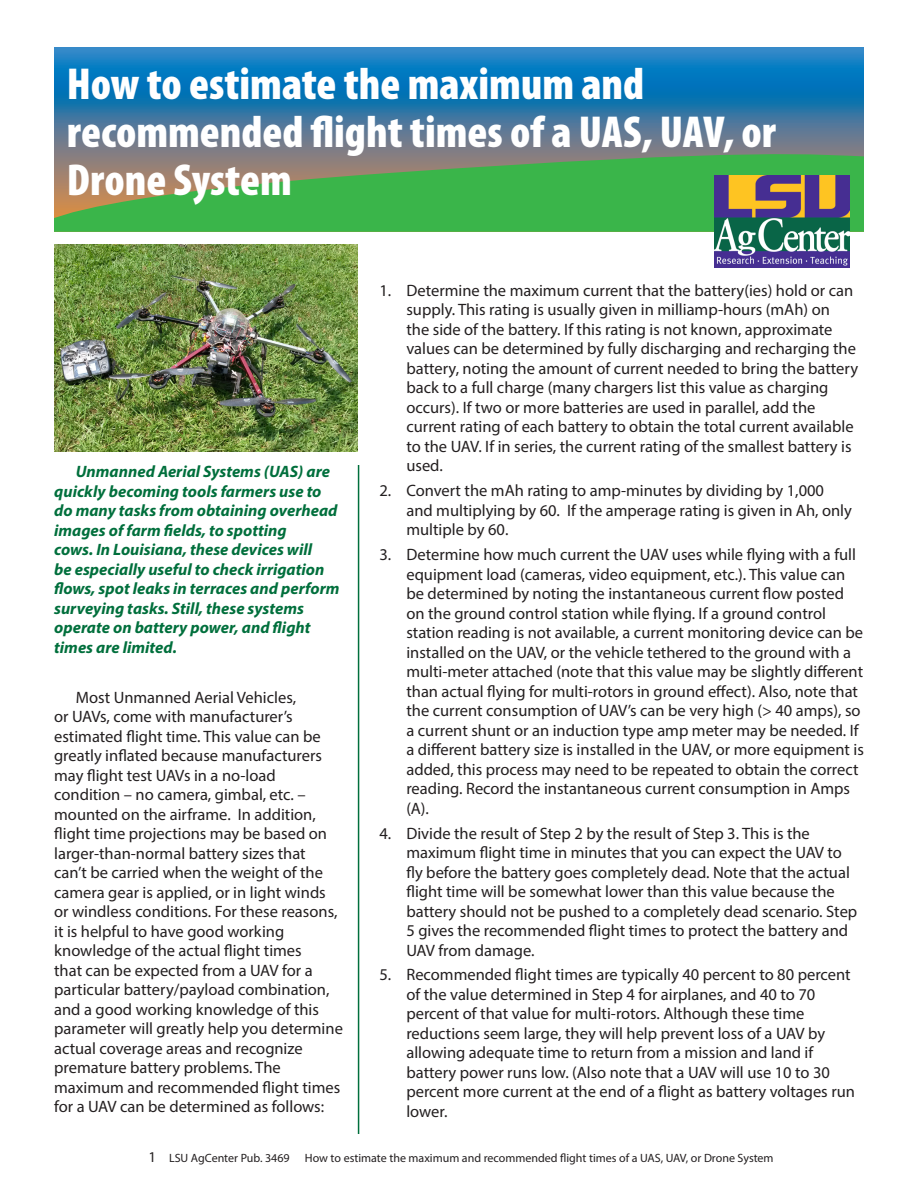
<style>
.page{position:relative;width:918px;height:1188px;background:#fff}
.page>*{position:absolute;margin:0;border:0;box-sizing:border-box;transform-origin:0 0}
.Headline{font:900 condensed 45px/48px "Myriad Pro";color:#fff}
.Body_text{font:16.5px/19.5px "Myriad Pro";color:#231f20}
.Body_text-2{font:italic 700 16.5px/19.5px "Myriad Pro";color:#006f3c}
.Body_text-3{font:12px "Myriad Pro";color:#231f20}
.s1{font-size:15px}
</style>
<div class="page">
<svg style="left:54px;top:48px;width:810px;height:99px;background:#2979ae"></svg>
<svg style="left:54px;top:147px;width:810px;height:85px;background:#59a259"></svg>
<hr style="left:358px;top:465px;width:1px;height:669px;background:#006f3c">
<img style="left:715px;top:176px;width:134px;height:92px">
<img style="left:54px;top:244px;width:304px;height:207px">
<p class="Headline" style="left:67px;top:60px;width:711px">How to estimate the maximum and recommended flight times of a UAS, UAV, or<br>Drone System</p>
<p class="Body_text-2" style="left:54px;top:462px;width:287px;text-indent:22px">Unmanned Aerial Systems (UAS) are quickly becoming tools farmers use to do many tasks from obtaining overhead images of farm fields, to spotting<br>cows. In Louisiana, these devices will<br>be especially useful to check irrigation flows, spot leaks in terraces and perform surveying tasks. Still, these systems operate on battery power, and flight times are limited.</p>
<p class="Body_text" style="left:54px;top:687px;width:290px;text-indent:22px">Most Unmanned Aerial Vehicles,<br>or UAVs, come with manufacturer’s estimated flight time. This value can be greatly inflated because manufacturers may flight test UAVs in a no-load condition – no camera, gimbal, etc. – mounted on the airframe. In addition, flight time projections may be based on larger-than-normal battery sizes that<br>can’t be carried when the weight of the camera gear is applied, or in light winds or windless conditions. For these reasons, it is helpful to have good working knowledge of the actual flight times<br>that can be expected from a UAV for a particular battery/payload combination, and a good working knowledge of this parameter will greatly help you determine actual coverage areas and recognize premature battery problems. The maximum and recommended flight times for a UAV can be determined as follows:</p>
<p class="Body_text" style="left:406px;top:280px;width:453px;text-indent:-27px">1. Determine the maximum current that the battery(ies) hold or can supply. This rating is usually given in milliamp-hours (mAh) on<br>the side of the battery. If this rating is not known, approximate values can be determined by fully discharging and recharging the battery, noting the amount of current needed to bring the battery back to a full charge (many chargers list this value as charging occurs). If two or more batteries are used in parallel, add the current rating of each battery to obtain the total current available to the UAV. If in series, the current rating of the smallest battery is used.</p>
<p class="Body_text" style="left:406px;top:481px;width:447px;text-indent:-27px">2. Convert the mAh rating to amp-minutes by dividing by 1,000 and multiplying by 60. If the amperage rating is given in Ah, only multiple by 60.</p>
<p class="Body_text" style="left:406px;top:545px;width:459px;text-indent:-27px">3. Determine how much current the UAV uses while flying with a full equipment load (cameras, video equipment, etc.). This value can be determined by noting the instantaneous current flow posted on the ground control station while flying. If a ground control station reading is not available, a current monitoring device can be installed on the UAV, or the vehicle tethered to the ground with a multi-meter attached (note that this value may be slightly different than actual flying for multi-rotors in ground effect). Also, note that the current consumption of UAV’s can be very high (&gt; 40 amps), so a current shunt or an induction type amp meter may be needed. If a different battery size is installed in the UAV, or more equipment is added, this process may need to be repeated to obtain the correct reading. Record the instantaneous current consumption in Amps (A).</p>
<p class="Body_text" style="left:406px;top:823px;width:452px;text-indent:-27px">4. Divide the result of Step 2 by the result of Step 3. This is the maximum flight time in minutes that you can expect the UAV to fly before the battery goes completely dead. Note that the actual flight time will be somewhat lower than this value because the battery should not be pushed to a completely dead scenario. Step 5 gives the recommended flight times to protect the battery and UAV from damage.</p>
<p class="Body_text" style="left:406px;top:965px;width:450px;text-indent:-27px">5. Recommended flight times are typically 40 percent to 80 percent of the value determined in Step 4 for airplanes, and 40 to 70 percent of that value for multi-rotors. Although these time reductions seem large, they will help prevent loss of a UAV by allowing adequate time to return from a mission and land if battery power runs low. (Also note that a UAV will use 10 to 30 percent more current at the end of a flight as battery voltages run lower.</p>
<p class="Body_text-3" style="left:149px;top:1150px;width:143px"><span class="s1">1</span> LSU AgCenter Pub. 3469</p>
<p class="Body_text-3" style="left:305px;top:1150px;width:470px">How to estimate the maximum and recommended flight times of a UAS, UAV, or Drone System</p>
</div>
